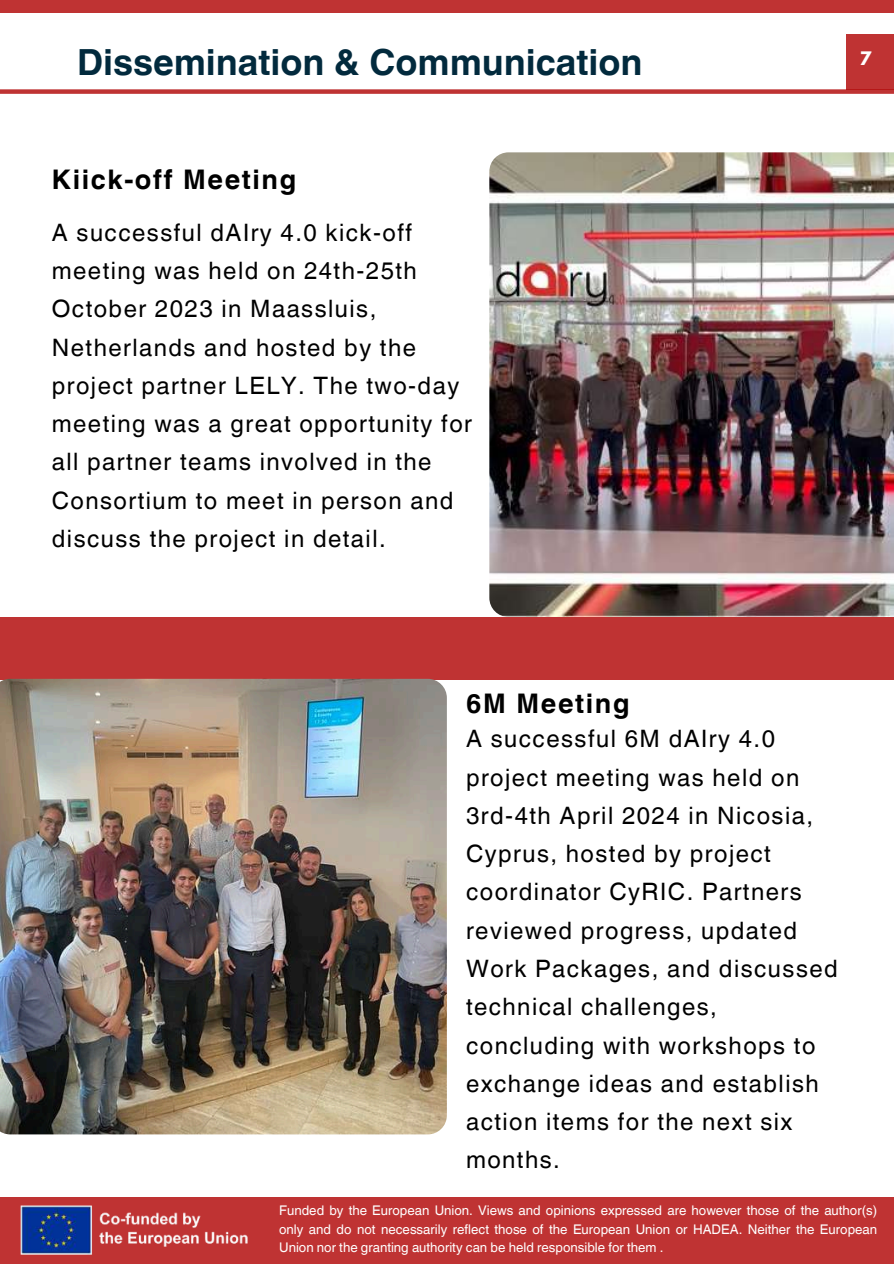
<style>
.page{position:relative;width:894px;height:1264px;background:#fff}
.page>*{position:absolute;margin:0;border:0;box-sizing:border-box;transform-origin:0 0}
.t1{font:700 36px "Helvetica World";color:#022a3d}
.t2{font:700 27px "Helvetica World";letter-spacing:.06em;color:#000}
.t3{font:24px/38.2px "Helvetica World";letter-spacing:.06em;color:#000}
.t4{font:700 16.5px "League Spartan";color:#fff}
.t5{font:13.35px/18.3px "Helvetica World";color:#fff;text-align:justify}
</style>
<div class="page">
<div style="left:0;top:0;width:893px;height:12px;background:#bf3333"></div>
<div style="left:0;top:1197px;width:893px;height:66px;background:#bf3333"></div>
<div style="left:846px;top:34px;width:47px;height:55px;background:#bf3333"></div>
<div style="left:0;top:89px;width:893px;height:5px;background:#bf3333"></div>
<img style="left:20px;top:1205px;width:228px;height:50px">
<div style="left:0;top:617px;width:893px;height:62px;background:#bf3333"></div>
<img style="left:489px;top:152px;width:404px;height:465px">
<img style="left:0;top:678px;width:447px;height:456px">
<h1 class="t1" style="left:77px;top:33px;width:567px">Dissemination &amp; Communication</h1>
<p class="t4" style="left:859px;top:51px;width:13px">7</p>
<p class="t2" style="left:52px;top:157px;width:246px">Kiick-off Meeting</p>
<p class="t3" style="left:52px;top:213px;width:421px">A successful dAIry 4.0 kick-off meeting was held on 24th-25th<br>October 2023 in Maassluis,<br>Netherlands and hosted by the project partner LELY. The two-day meeting was a great opportunity for all partner teams involved in the<br>Consortium to meet in person and discuss the project in detail.</p>
<p class="t2" style="left:466px;top:681px;width:165px">6M Meeting</p>
<p class="t3" style="left:466px;top:720px;width:373px">A successful 6M dAIry 4.0 project meeting was held on<br>3rd-4th April 2024 in Nicosia,<br>Cyprus, hosted by project coordinator CyRIC. Partners reviewed progress, updated<br>Work Packages, and discussed technical challenges, concluding with workshops to exchange ideas and establish action items for the next six months.</p>
<p class="t5" style="left:279px;top:1201px;width:599px">Funded by the European Union. Views and opinions expressed are however those of the author(s) only and do not necessarily reflect those of the European Union or HADEA. Neither the European Union nor the granting authority can be held responsible for them .</p>
</div>
